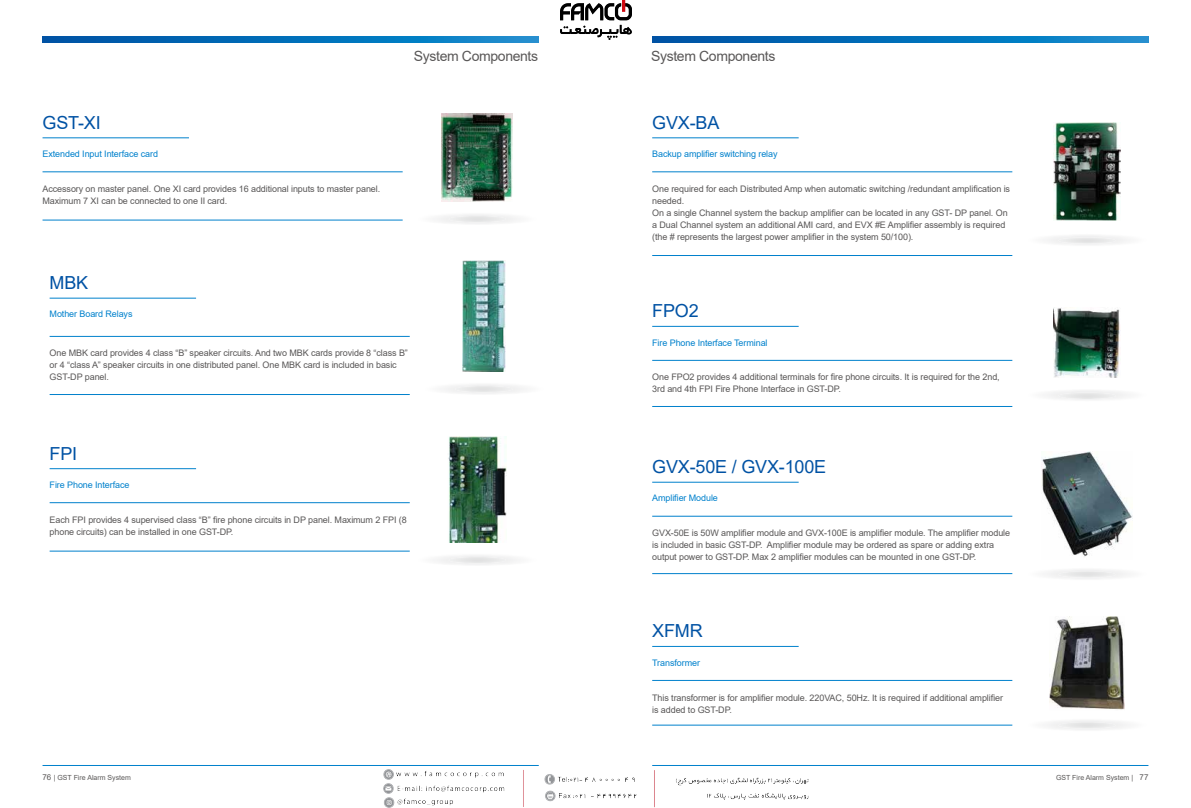
<style>
.page{position:relative;width:1191px;height:808px;background:#fff}
.page>*{position:absolute;margin:0;border:0;box-sizing:border-box;transform-origin:0 0}
.t1{font:18px "Arial";letter-spacing:-.01em;color:#0052a4}
.t2{font:14px "Arial";letter-spacing:-.025em;color:#595757}
.t3{font:9px/12px "Arial";letter-spacing:-.01em;color:#595757}
.t4{font:9px "Arial";letter-spacing:-.01em;color:#0081cc}
.t5{font:7px "Arial";color:#595757}
.s1{font-size:8px}
</style>
<div class="page">
<svg style="left:43px;top:37px;width:496px;height:6px;background:#056fb9"></svg>
<svg style="left:652px;top:37px;width:496px;height:6px;background:#056fb9"></svg>
<hr style="left:43px;top:765px;width:496px;height:1px;background:#0081cc">
<hr style="left:652px;top:765px;width:496px;height:1px;background:#0081cc">
<img style="left:442px;top:113px;width:71px;height:89px">
<hr style="left:43px;top:171px;width:360px;height:1px;background:#0081cc">
<hr style="left:43px;top:137px;width:146px;height:1px;background:#0081cc">
<hr style="left:43px;top:220px;width:360px;height:1px;background:#0081cc">
<hr style="left:50px;top:336px;width:360px;height:1px;background:#0081cc">
<hr style="left:50px;top:298px;width:146px;height:1px;background:#0081cc">
<hr style="left:50px;top:394px;width:360px;height:1px;background:#0081cc">
<img style="left:462px;top:261px;width:43px;height:111px">
<hr style="left:50px;top:502px;width:360px;height:1px;background:#0081cc">
<hr style="left:50px;top:468px;width:146px;height:1px;background:#0081cc">
<hr style="left:50px;top:551px;width:360px;height:1px;background:#0081cc">
<img style="left:448px;top:436px;width:58px;height:106px">
<img style="left:1053px;top:123px;width:67px;height:98px">
<hr style="left:652px;top:171px;width:360px;height:1px;background:#0081cc">
<hr style="left:652px;top:137px;width:146px;height:1px;background:#0081cc">
<hr style="left:652px;top:255px;width:360px;height:1px;background:#0081cc">
<img style="left:1054px;top:308px;width:66px;height:70px">
<hr style="left:652px;top:360px;width:360px;height:1px;background:#0081cc">
<hr style="left:652px;top:326px;width:146px;height:1px;background:#0081cc">
<hr style="left:652px;top:406px;width:360px;height:1px;background:#0081cc">
<hr style="left:652px;top:516px;width:360px;height:1px;background:#0081cc">
<hr style="left:652px;top:482px;width:146px;height:1px;background:#0081cc">
<hr style="left:652px;top:573px;width:360px;height:1px;background:#0081cc">
<img style="left:1041px;top:451px;width:92px;height:106px">
<hr style="left:652px;top:680px;width:360px;height:1px;background:#0081cc">
<hr style="left:652px;top:646px;width:146px;height:1px;background:#0081cc">
<hr style="left:652px;top:725px;width:360px;height:1px;background:#0081cc">
<img style="left:1049px;top:617px;width:75px;height:93px">
<img style="left:560px;top:0;width:71px;height:40px">
<img style="left:383px;top:770px;width:425px;height:38px">
<h1 class="t1" style="left:43px;top:110px;width:60px">GST-XI</h1>
<p class="t4" style="left:43px;top:148px;width:117px">Extended Input Interface card</p>
<p class="t3" style="left:43px;top:183px;width:339px">Accessory on master panel. One XI card provides 16 additional inputs to master panel.<br>Maximum 7 XI can be connected to one II card.</p>
<h2 class="t2" style="left:414px;top:47px;width:126px">System Components</h2>
<h2 class="t2" style="left:651px;top:47px;width:126px">System Components</h2>
<h1 class="t1" style="left:652px;top:110px;width:69px">GVX-BA</h1>
<p class="t4" style="left:652px;top:148px;width:127px">Backup amplifier switching relay</p>
<p class="t3" style="left:652px;top:183px;width:359px">One required for each Distributed Amp when automatic switching /redundant amplification is needed.<br>On a single Channel system the backup amplifier can be located in any GST- DP panel. On a Dual Channel system an additional AMI card, and EVX #E Amplifier assembly is required (the # represents the largest power amplifier in the system 50/100).</p>
<h1 class="t1" style="left:50px;top:270px;width:40px">MBK</h1>
<p class="t4" style="left:50px;top:308px;width:84px">Mother Board Relays</p>
<p class="t3" style="left:50px;top:347px;width:360px">One MBK card provides 4 class “B” speaker circuits. And two MBK cards provide 8 “class B” or 4 “class A” speaker circuits in one distributed panel. One MBK card is included in basic<br>GST-DP panel.</p>
<h1 class="t1" style="left:50px;top:441px;width:29px">FPI</h1>
<p class="t4" style="left:50px;top:478px;width:81px">Fire Phone Interface</p>
<p class="t3" style="left:50px;top:513px;width:359px">Each FPI provides 4 supervised class “B” fire phone circuits in DP panel. Maximum 2 FPI (8 phone circuits) can be installed in one GST-DP.</p>
<h1 class="t1" style="left:652px;top:299px;width:48px">FPO2</h1>
<p class="t4" style="left:652px;top:336px;width:117px">Fire Phone Interface Terminal</p>
<p class="t3" style="left:652px;top:371px;width:349px">One FPO2 provides 4 additional terminals for fire phone circuits. It is required for the 2nd,<br>3rd and 4th FPI Fire Phone Interface in GST-DP.</p>
<h1 class="t1" style="left:652px;top:454px;width:176px">GVX-50E / GVX-100E</h1>
<p class="t4" style="left:652px;top:492px;width:67px">Amplifier Module</p>
<p class="t3" style="left:652px;top:527px;width:359px">GVX-50E is 50W amplifier module and GVX-100E is amplifier module. The amplifier module is included in basic GST-DP. Amplifier module may be ordered as spare or adding extra output power to GST-DP. Max 2 amplifier modules can be mounted in one GST-DP.</p>
<h1 class="t1" style="left:652px;top:619px;width:52px">XFMR</h1>
<p class="t4" style="left:652px;top:656px;width:49px">Transformer</p>
<p class="t3" style="left:652px;top:691px;width:352px">This transformer is for amplifier module. 220VAC, 50Hz. It is required if additional amplifier is added to GST-DP.</p>
<p class="t5" style="left:43px;top:772px;width:90px"><span class="s1">76</span> | GST Fire Alarm System</p>
<p class="t5" style="left:1056px;top:772px;width:94px">GST Fire Alarm System | <span class="s1">77</span></p>
</div>
